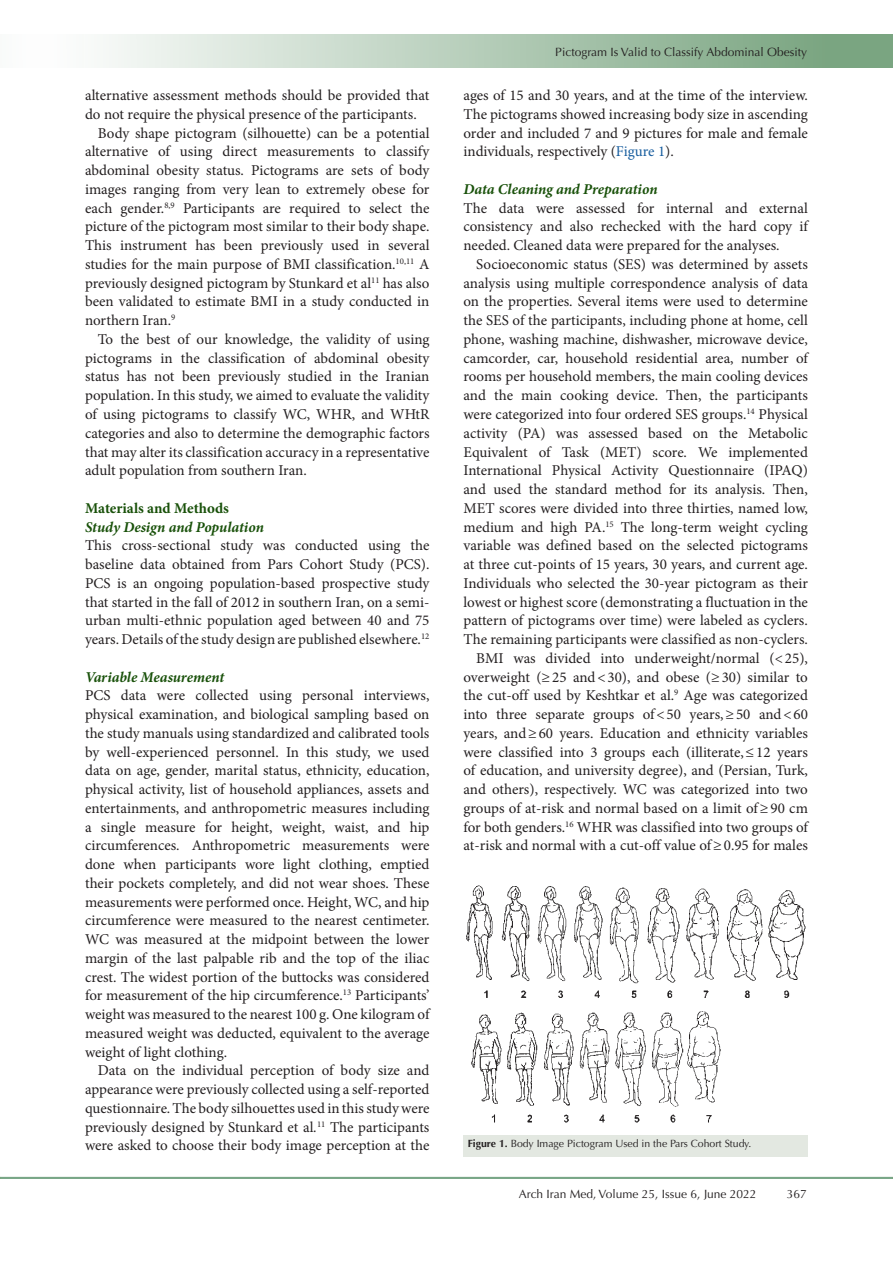
<style>
.page{position:relative;width:893px;height:1263px;background:#fff}
.page>*{position:absolute;margin:0;border:0;box-sizing:border-box;transform-origin:0 0}
.t1{font:15px/18.8px "Minion Pro";color:#231f20;text-align:justify}
.t2{font:italic 700 15px "Minion Pro";letter-spacing:-.005em;color:#19510a}
.t3{font:700 15px "Minion Pro";color:#19510a}
.t4{font:12px "Optima LT Std";color:#231f20}
.t5{font:10.5px "Optima LT Std";color:#231f20}
.s1{font-style:italic}
.s2{color:#175d9e}
.s3{font-weight:700}
</style>
<div class="page">
<div style="left:0;top:1177px;width:893px;height:2px;background:#0099e5;border:1px solid #7aa581"></div>
<div style="left:0;top:35px;width:892px;height:33px;background:linear-gradient(to right,#fff,#719f79)"></div>
<div style="left:463px;top:1135px;width:345px;height:22px;background:#e3e8e1"></div>
<img style="left:466px;top:885px;width:340px;height:238px">
<p class="t1" style="left:85px;top:86px;width:346px">alternative assessment methods should be provided that do not require the physical presence of the participants.</p>
<p class="t1" style="left:85px;top:124px;width:346px;text-indent:13px">Body shape pictogram (silhouette) can be a potential alternative of using direct measurements to classify abdominal obesity status. Pictograms are sets of body images ranging from very lean to extremely obese for each gender.<sup>8,9</sup> Participants are required to select the picture of the pictogram most similar to their body shape.<br>This instrument has been previously used in several studies for the main purpose of BMI classification.<sup>10,11</sup> A previously designed pictogram by Stunkard et al<sup>11</sup> has also been validated to estimate BMI in a study conducted in northern Iran.<sup>9</sup></p>
<p class="t1" style="left:85px;top:330px;width:346px;text-indent:13px">To the best of our knowledge, the validity of using pictograms in the classification of abdominal obesity status has not been previously studied in the Iranian population. In this study, we aimed to evaluate the validity of using pictograms to classify WC, WHR, and WHtR categories and also to determine the demographic factors that may alter its classification accuracy in a representative adult population from southern Iran.</p>
<p class="t3" style="left:85px;top:497px;width:145px">Materials and Methods</p>
<p class="t2" style="left:85px;top:516px;width:180px">Study Design and Population</p>
<p class="t1" style="left:85px;top:536px;width:346px">This cross-sectional study was conducted using the baseline data obtained from Pars Cohort Study (PCS).<br>PCS is an ongoing population-based prospective study that started in the fall of 2012 in southern Iran, on a semi&shy;urban multi-ethnic population aged between 40 and 75 years. Details of the study design are published elsewhere.<sup>12</sup></p>
<p class="t2" style="left:85px;top:666px;width:141px">Variable Measurement</p>
<p class="t1" style="left:85px;top:686px;width:346px">PCS data were collected using personal interviews, physical examination, and biological sampling based on the study manuals using standardized and calibrated tools by well-experienced personnel. In this study, we used data on age, gender, marital status, ethnicity, education, physical activity, list of household appliances, assets and entertainments, and anthropometric measures including a single measure for height, weight, waist, and hip circumferences. Anthropometric measurements were done when participants wore light clothing, emptied their pockets completely, and did not wear shoes. These measurements were performed once. Height, WC, and hip circumference were measured to the nearest centimeter.<br>WC was measured at the midpoint between the lower margin of the last palpable rib and the top of the iliac crest. The widest portion of the buttocks was considered for measurement of the hip circumference.<sup>13</sup> Participants’ weight was measured to the nearest 100 g. One kilogram of measured weight was deducted, equivalent to the average weight of light clothing.</p>
<p class="t1" style="left:85px;top:1061px;width:346px;text-indent:13px">Data on the individual perception of body size and appearance were previously collected using a self-reported questionnaire. The body silhouettes used in this study were previously designed by Stunkard et al<span class="s1">.</span><sup>11</sup> The participants were asked to choose their body image perception at the</p>
<p class="t4" style="left:555px;top:45px;width:253px">Pictogram Is Valid to Classify Abdominal Obesity</p>
<p class="t1" style="left:463px;top:86px;width:346px">ages of 15 and 30 years, and at the time of the interview.<br>The pictograms showed increasing body size in ascending order and included 7 and 9 pictures for male and female individuals, respectively (<span class="s2">Figure 1</span>).</p>
<p class="t2" style="left:463px;top:178px;width:196px">Data Cleaning and Preparation</p>
<p class="t1" style="left:463px;top:199px;width:346px">The data were assessed for internal and external consistency and also rechecked with the hard copy if needed. Cleaned data were prepared for the analyses.</p>
<p class="t1" style="left:463px;top:255px;width:346px;text-indent:13px">Socioeconomic status (SES) was determined by assets analysis using multiple correspondence analysis of data on the properties. Several items were used to determine the SES of the participants, including phone at home, cell phone, washing machine, dishwasher, microwave device, camcorder, car, household residential area, number of rooms per household members, the main cooling devices and the main cooking device. Then, the participants were categorized into four ordered SES groups.<sup>14</sup> Physical activity (PA) was assessed based on the Metabolic Equivalent of Task (MET) score. We implemented International Physical Activity Questionnaire (IPAQ) and used the standard method for its analysis. Then, MET scores were divided into three thirties, named low, medium and high PA.<sup>15</sup> The long-term weight cycling variable was defined based on the selected pictograms at three cut-points of 15 years, 30 years, and current age.<br>Individuals who selected the 30-year pictogram as their lowest or highest score (demonstrating a fluctuation in the pattern of pictograms over time) were labeled as cyclers.<br>The remaining participants were classified as non-cyclers.</p>
<p class="t1" style="left:463px;top:649px;width:346px;text-indent:13px">BMI was divided into underweight/normal (&lt;25), overweight (≥25 and&lt;30), and obese (≥30) similar to the cut-off used by Keshtkar et al.<sup>9</sup> Age was categorized into three separate groups of&lt;50 years,≥50 and&lt;60 years, and≥60 years. Education and ethnicity variables were classified into 3 groups each (illiterate,≤12 years of education, and university degree), and (Persian, Turk, and others), respectively. WC was categorized into two groups of at-risk and normal based on a limit of≥90 cm for both genders.<sup>16</sup> WHR was classified into two groups of at-risk and normal with a cut-off value of≥0.95 for males</p>
<p class="t5" style="left:468px;top:1138px;width:285px"><span class="s3">Figure 1.</span> Body Image Pictogram Used in the Pars Cohort Study.</p>
<p class="t4" style="left:519px;top:1187px;width:239px">Arch Iran Med, Volume 25, Issue 6, June 2022</p>
<p class="t4" style="left:787px;top:1187px;width:22px">367</p>
</div>
